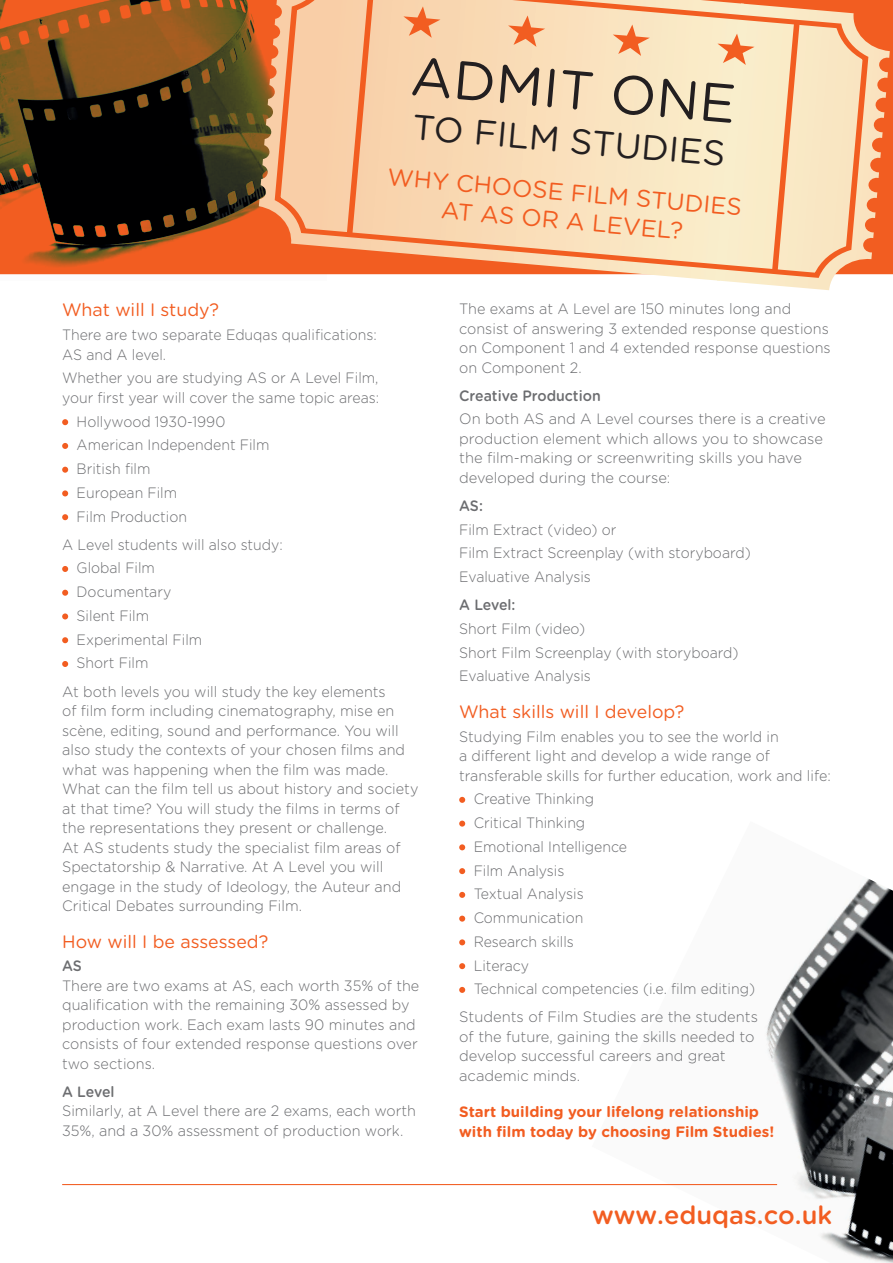
<style>
.page{position:relative;width:893px;height:1263px;background:#fff}
.page>*{position:absolute;margin:0;border:0;box-sizing:border-box;transform-origin:0 0}
.t1{font:54.45px "Gotham Rounded";color:#231f20}
.t2{font:35.25px "Gotham Rounded";color:#231f20}
.t3{font:500 25.35px "Gotham Rounded";color:#f25d21}
.t4{font:24px/28.8px "Gotham Rounded";color:#f25d21;text-align:center}
.t5{font:18px "Gotham Rounded";color:#f25d21}
.t6{font:300 15px/19.5px "Gotham Rounded";color:#6c6d70;scale:.96 1}
.t7{font:300 15px/19.5px "Gotham Rounded";color:#6c6d70;scale:.94 1}
.t8{font:300 15px/19.5px "Gotham Rounded";color:#6c6d70}
.t9{font:300 15px/19.5px "Gotham Rounded";color:#6c6d70;scale:.95 1}
.t10{font:700 15px/19.5px "Gotham Rounded";color:#f25d21}
.t11{font:500 15px "Gotham Rounded";color:#6c6d70;scale:.94 1}
</style>
<div class="page">
<img style="left:0;top:0;width:259px;height:275px">
<svg style="left:259px;top:0;width:631px;height:290px"></svg>
<svg style="left:275px;top:0;width:593px;height:278px;background:#f8d1aa"></svg>
<svg style="left:347px;top:0;width:26px;height:235px;background:#f7b68b"></svg>
<svg style="left:772px;top:22px;width:28px;height:250px;background:#f8cca3"></svg>
<svg style="left:403px;top:6px;width:37px;height:32px"></svg>
<svg style="left:508px;top:15px;width:37px;height:32px"></svg>
<svg style="left:613px;top:25px;width:37px;height:31px"></svg>
<svg style="left:717px;top:34px;width:37px;height:31px"></svg>
<img style="left:592px;top:879px;width:301px;height:384px">
<svg style="left:62px;top:419px;width:6px;height:6px"></svg>
<svg style="left:62px;top:443px;width:6px;height:6px"></svg>
<svg style="left:62px;top:467px;width:6px;height:6px"></svg>
<svg style="left:62px;top:490px;width:6px;height:6px"></svg>
<svg style="left:62px;top:514px;width:6px;height:6px"></svg>
<svg style="left:62px;top:566px;width:6px;height:6px"></svg>
<svg style="left:62px;top:590px;width:6px;height:6px"></svg>
<svg style="left:62px;top:613px;width:6px;height:6px"></svg>
<svg style="left:62px;top:637px;width:6px;height:6px"></svg>
<svg style="left:62px;top:661px;width:6px;height:6px"></svg>
<svg style="left:459px;top:797px;width:6px;height:6px"></svg>
<svg style="left:459px;top:821px;width:6px;height:6px"></svg>
<svg style="left:459px;top:844px;width:6px;height:6px"></svg>
<svg style="left:459px;top:868px;width:6px;height:6px"></svg>
<svg style="left:459px;top:892px;width:6px;height:6px"></svg>
<svg style="left:459px;top:916px;width:6px;height:6px"></svg>
<svg style="left:459px;top:939px;width:6px;height:6px"></svg>
<svg style="left:459px;top:963px;width:6px;height:6px"></svg>
<svg style="left:459px;top:987px;width:6px;height:6px"></svg>
<hr style="left:62px;top:1184px;width:715px;height:1px;background:#f25d21">
<p class="t1" style="left:414px;top:38px;width:328px;rotate:5deg">ADMIT ONE</p>
<p class="t2" style="left:415px;top:102px;width:315px;rotate:5deg">TO FILM STUDIES</p>
<p class="t4" style="left:389px;top:161px;width:357px;rotate:5deg">WHY CHOOSE FILM STUDIES<br>AT AS OR A LEVEL?</p>
<p class="t5" style="left:62px;top:298px;width:158px">What will I study?</p>
<p class="t7" style="left:62px;top:324px;width:336px">There are two separate Eduqas qualifications:<br>AS and A level.</p>
<p class="t7" style="left:62px;top:368px;width:339px">Whether you are studying AS or A Level Film, your first year will cover the same topic areas:</p>
<p class="t7" style="left:77px;top:411px;width:160px">Hollywood 1930-1990</p>
<p class="t7" style="left:77px;top:435px;width:207px">American Independent Film</p>
<p class="t7" style="left:77px;top:458px;width:80px">British film</p>
<p class="t7" style="left:77px;top:482px;width:109px">European Film</p>
<p class="t7" style="left:77px;top:506px;width:119px">Film Production</p>
<p class="t7" style="left:62px;top:534px;width:236px">A Level students will also study:</p>
<p class="t7" style="left:77px;top:558px;width:85px">Global Film</p>
<p class="t7" style="left:77px;top:581px;width:102px">Documentary</p>
<p class="t7" style="left:77px;top:605px;width:79px">Silent Film</p>
<p class="t7" style="left:77px;top:629px;width:135px">Experimental Film</p>
<p class="t7" style="left:77px;top:653px;width:78px">Short Film</p>
<p class="t6" style="left:62px;top:681px;width:373px">At both levels you will study the key elements<br>of film form including cinematography, mise en scène, editing, sound and performance. You will also study the contexts of your chosen films and what was happening when the film was made.<br>What can the film tell us about history and society at that time? You will study the films in terms of the representations they present or challenge.<br>At AS students study the specialist film areas of Spectatorship &amp; Narrative. At A Level you will engage in the study of Ideology, the Auteur and Critical Debates surrounding Film.</p>
<p class="t5" style="left:62px;top:929px;width:208px">How will I be assessed?</p>
<p class="t11" style="left:62px;top:955px;width:23px">AS</p>
<p class="t6" style="left:62px;top:975px;width:374px">There are two exams at AS, each worth 35% of the qualification with the remaining 30% assessed by production work. Each exam lasts 90 minutes and consists of four extended response questions over two sections.</p>
<p class="t11" style="left:62px;top:1081px;width:57px">A Level</p>
<p class="t6" style="left:62px;top:1100px;width:370px">Similarly, at A Level there are 2 exams, each worth<br>35%, and a 30% assessment of production work.</p>
<p class="t6" style="left:459px;top:298px;width:389px">The exams at A Level are 150 minutes long and consist of answering 3 extended response questions on Component 1 and 4 extended response questions on Component 2.</p>
<p class="t11" style="left:459px;top:384px;width:152px">Creative Production</p>
<p class="t8" style="left:459px;top:408px;width:368px">On both AS and A Level courses there is a creative production element which allows you to showcase the film-making or screenwriting skills you have developed during the course:</p>
<p class="t11" style="left:459px;top:495px;width:27px">AS:</p>
<p class="t7" style="left:459px;top:519px;width:169px">Film Extract (video) or</p>
<p class="t7" style="left:459px;top:543px;width:312px">Film Extract Screenplay (with storyboard)</p>
<p class="t7" style="left:459px;top:566px;width:142px">Evaluative Analysis</p>
<p class="t11" style="left:459px;top:594px;width:61px">A Level:</p>
<p class="t7" style="left:459px;top:618px;width:136px">Short Film (video)</p>
<p class="t7" style="left:459px;top:642px;width:299px">Short Film Screenplay (with storyboard)</p>
<p class="t7" style="left:459px;top:666px;width:142px">Evaluative Analysis</p>
<p class="t5" style="left:459px;top:699px;width:227px">What skills will I develop?</p>
<p class="t9" style="left:459px;top:726px;width:393px">Studying Film enables you to see the world in<br>a different light and develop a wide range of transferable skills for further education, work and life:</p>
<p class="t7" style="left:474px;top:789px;width:130px">Creative Thinking</p>
<p class="t7" style="left:474px;top:812px;width:120px">Critical Thinking</p>
<p class="t7" style="left:474px;top:836px;width:165px">Emotional Intelligence</p>
<p class="t7" style="left:474px;top:860px;width:98px">Film Analysis</p>
<p class="t7" style="left:474px;top:884px;width:119px">Textual Analysis</p>
<p class="t7" style="left:474px;top:907px;width:118px">Communication</p>
<p class="t7" style="left:474px;top:931px;width:108px">Research skills</p>
<p class="t7" style="left:474px;top:955px;width:61px">Literacy</p>
<p class="t7" style="left:474px;top:979px;width:301px">Technical competencies (i.e. film editing)</p>
<p class="t8" style="left:459px;top:1007px;width:300px">Students of Film Studies are the students of the future, gaining the skills needed to develop successful careers and great academic minds.</p>
<p class="t10" style="left:459px;top:1102px;width:317px">Start building your lifelong relationship with film today by choosing Film Studies!</p>
<p class="t3" style="left:592px;top:1197px;width:242px">www.eduqas.co.uk</p>
</div>
